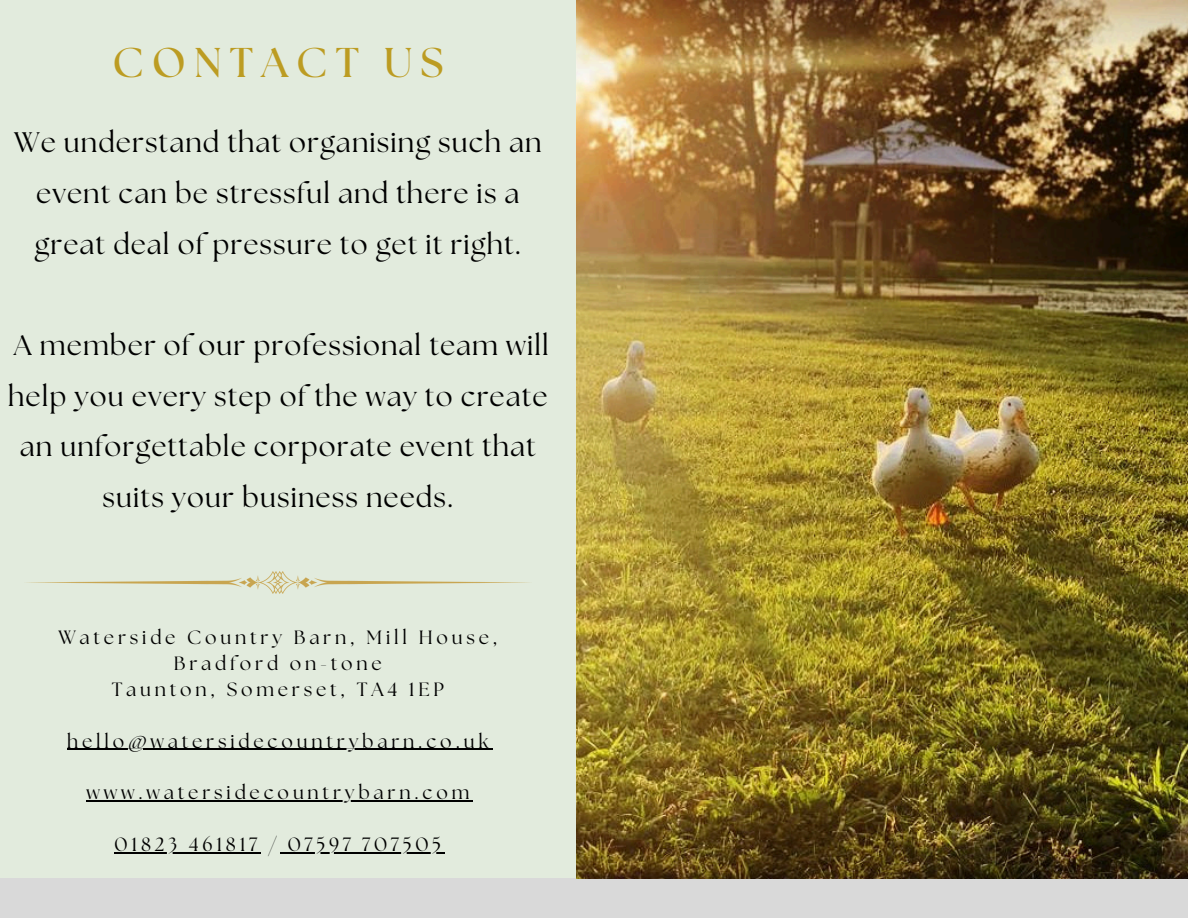
<style>
.page{position:relative;width:1188px;height:918px;background:#e2ebdd}
.page>*{position:absolute;margin:0;border:0;box-sizing:border-box;transform-origin:0 0}
.t1{font:700 41.55px "The Seasons";letter-spacing:.2em;color:#bc9c22}
.t2{font:28.2px/50.7px "The Seasons";letter-spacing:.04em;color:#000;text-align:center}
.t3{font:19.2px/25.8px "The Seasons";letter-spacing:.2em;color:#000;text-align:center}
</style>
<div class="page">
<div style="left:0;top:878px;width:1188px;height:40px;background:#d9d9d9"></div>
<img style="left:577px;top:0;width:611px;height:879px">
<hr style="left:67px;top:749px;width:425px;height:1px;background:#000">
<hr style="left:86px;top:801px;width:387px;height:1px;background:#000">
<hr style="left:115px;top:852px;width:146px;height:1px;background:#000">
<hr style="left:280px;top:852px;width:165px;height:1px;background:#000">
<img style="left:26px;top:572px;width:504px;height:21px">
<p class="t1" style="left:112px;top:44px;width:333px">CONTACT US</p>
<p class="t2" style="left:14px;top:119px;width:529px">We understand that organising such an event can be stressful and there is a great deal of pressure to get it right.</p>
<h1 class="t2" style="left:8px;top:322px;width:542px">A member of our professional team will help you every step of the way to create an unforgettable corporate event that suits your business needs.</h1>
<h2 class="t3" style="left:58px;top:626px;width:441px">Waterside Country Barn, Mill House,<br>Bradford on-tone</h2>
<h2 class="t3" style="left:112px;top:678px;width:334px">Taunton, Somerset, TA4 1EP</h2>
<p class="t3" style="left:67px;top:729px;width:423px">hello@watersidecountrybarn.co.uk</p>
<p class="t3" style="left:86px;top:781px;width:384px">www.watersidecountrybarn.com</p>
<p class="t3" style="left:115px;top:833px;width:163px">01823 461817 /</p>
<p class="t3" style="left:288px;top:833px;width:155px">07597 707505</p>
</div>
